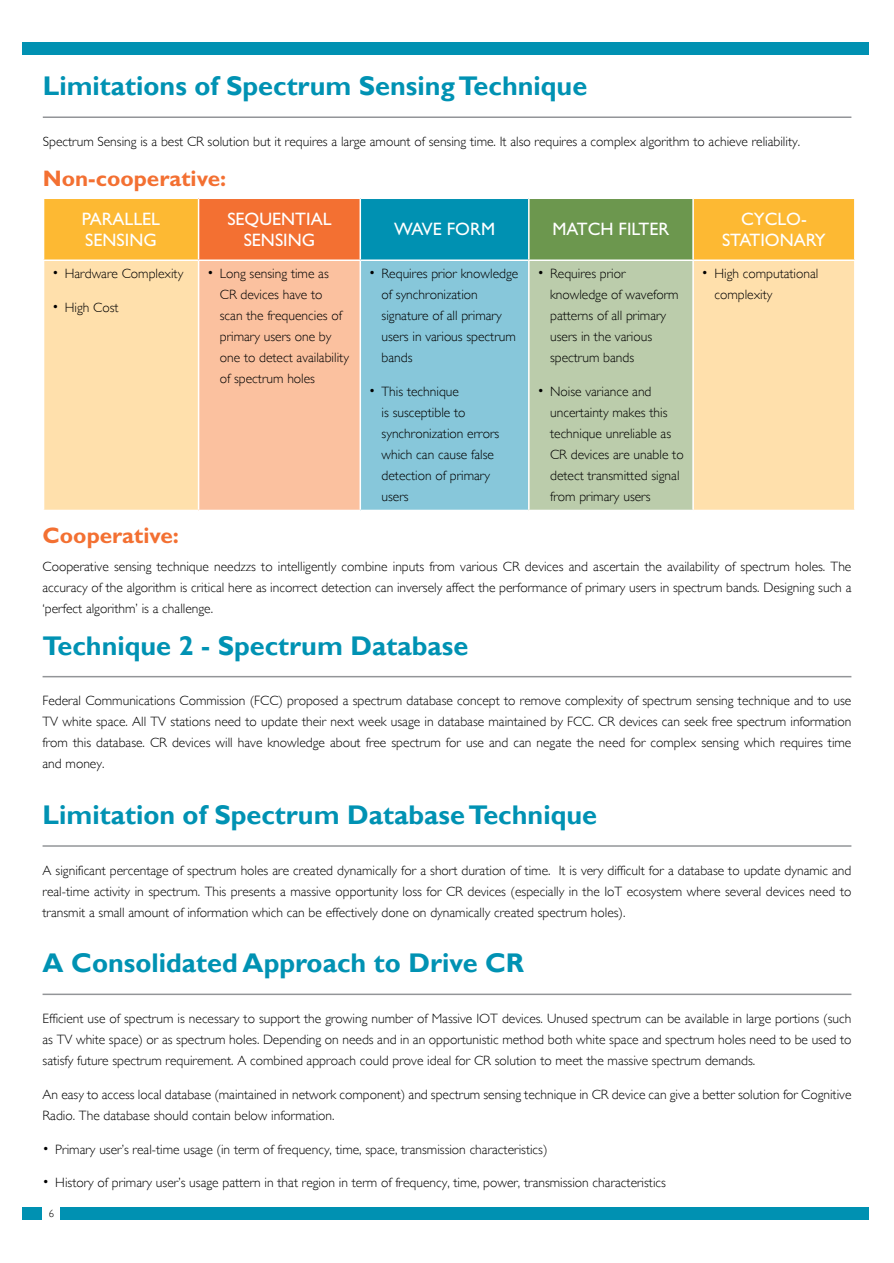
<style>
.page{position:relative;width:894px;height:1263px;background:#fff}
.page>*{position:absolute;margin:0;border:0;box-sizing:border-box;transform-origin:0 0}
.t1{font:700 27px "Gill Sans";color:#0092b3}
.t2{font:700 22.5px "Gill Sans Std";color:#f37032}
.t3{font:18px/21px "Gill Sans Std";color:#fff;text-align:center}
.t4{font:300 13.5px/21px "Gill Sans";color:#000}
.t5{font:300 10.5px "Gill Sans";color:#000}
</style>
<div class="page">
<div style="left:22px;top:43px;width:846px;height:12px;background:#0091b2"></div>
<div style="left:22px;top:1207px;width:846px;height:13px;background:#0091b2"></div>
<div style="left:43px;top:1207px;width:17px;height:13px;background:#fff"></div>
<hr style="left:43px;top:676px;width:808px;height:1px;background:#939598">
<hr style="left:43px;top:845px;width:808px;height:1px;background:#939598">
<hr style="left:43px;top:993px;width:808px;height:2px;background:#939598">
<hr style="left:43px;top:116px;width:808px;height:2px;background:#939598">
<div style="left:44px;top:199px;width:809px;height:60px;background:#fdb933"></div>
<div style="left:198px;top:198px;width:162px;height:62px;background:#f37032"></div>
<div style="left:360px;top:198px;width:168px;height:62px;background:#0091b2"></div>
<div style="left:528px;top:198px;width:164px;height:62px;background:#6c974e"></div>
<div style="left:44px;top:261px;width:809px;height:249px;background:#ffe0ac"></div>
<div style="left:198px;top:260px;width:162px;height:250px;background:#fbc19f"></div>
<div style="left:360px;top:260px;width:168px;height:250px;background:#87c7da"></div>
<div style="left:528px;top:260px;width:164px;height:250px;background:#bbccab"></div>
<hr style="left:198px;top:261px;width:1px;height:249px;background:#fff">
<hr style="left:359px;top:261px;width:2px;height:249px;background:#fff">
<hr style="left:528px;top:261px;width:1px;height:249px;background:#fff">
<hr style="left:692px;top:261px;width:1px;height:249px;background:#fff">
<hr style="left:198px;top:197px;width:162px;height:2px;background:#fff">
<hr style="left:198px;top:199px;width:1px;height:60px;background:#fff">
<hr style="left:360px;top:197px;width:168px;height:2px;background:#fff">
<hr style="left:359px;top:199px;width:2px;height:60px;background:#fff">
<hr style="left:528px;top:197px;width:164px;height:2px;background:#fff">
<hr style="left:528px;top:199px;width:1px;height:60px;background:#fff">
<hr style="left:692px;top:199px;width:1px;height:60px;background:#fff">
<hr style="left:198px;top:259px;width:162px;height:2px;background:#fff">
<hr style="left:360px;top:259px;width:168px;height:2px;background:#fff">
<hr style="left:528px;top:259px;width:164px;height:2px;background:#fff">
<h1 class="t1" style="left:43px;top:70px;width:545px">Limitations of Spectrum Sensing Technique</h1>
<p class="t4" style="left:43px;top:131px;width:758px">Spectrum Sensing is a best CR solution but it requires a large amount of sensing time. It also requires a complex algorithm to achieve reliability.</p>
<h2 class="t2" style="left:43px;top:165px;width:185px">Non-cooperative:</h2>
<h3 class="t3" style="left:82px;top:208px;width:80px;text-align:left">PARALLEL<br>SENSING</h3>
<h3 class="t3" style="left:227px;top:208px;width:106px">SEQUENTIAL<br>SENSING</h3>
<h3 class="t3" style="left:394px;top:219px;width:102px">WAVE FORM</h3>
<h3 class="t3" style="left:552px;top:219px;width:118px">MATCH FILTER</h3>
<h3 class="t3" style="left:721px;top:208px;width:105px">CYCLO-<br>STATIONARY</h3>
<p class="t4" style="left:52px;top:263px;width:133px">• Hardware Complexity</p>
<p class="t4" style="left:52px;top:297px;width:68px">• High Cost</p>
<p class="t4" style="left:220px;top:263px;width:130px;text-indent:-13px">• Long sensing time as<br>CR devices have to<br>scan the frequencies of primary users one by one to detect availability of spectrum holes</p>
<p class="t4" style="left:381px;top:263px;width:138px;text-indent:-13px">• Requires prior knowledge of synchronization signature of all primary users in various spectrum bands</p>
<p class="t4" style="left:381px;top:381px;width:119px;text-indent:-13px">• This technique<br>is susceptible to synchronization errors which can cause false detection of primary users</p>
<p class="t4" style="left:550px;top:263px;width:130px;text-indent:-13px">• Requires prior knowledge of waveform patterns of all primary users in the various spectrum bands</p>
<p class="t4" style="left:550px;top:381px;width:135px;text-indent:-13px">• Noise variance and uncertainty makes this technique unreliable as<br>CR devices are unable to detect transmitted signal from primary users</p>
<p class="t4" style="left:714px;top:263px;width:105px;text-indent:-13px">• High computational complexity</p>
<h2 class="t2" style="left:43px;top:522px;width:138px">Cooperative:</h2>
<p class="t4" style="left:43px;top:556px;width:810px;text-align:justify">Cooperative sensing technique needzzs to intelligently combine inputs from various CR devices and ascertain the availability of spectrum holes. The accuracy of the algorithm is critical here as incorrect detection can inversely affect the performance of primary users in spectrum bands. Designing such a ‘perfect algorithm’ is a challenge.</p>
<h1 class="t1" style="left:43px;top:629px;width:427px">Technique 2 - Spectrum Database</h1>
<p class="t4" style="left:43px;top:690px;width:810px;text-align:justify">Federal Communications Commission (FCC) proposed a spectrum database concept to remove complexity of spectrum sensing technique and to use TV white space. All TV stations need to update their next week usage in database maintained by FCC. CR devices can seek free spectrum information from this database. CR devices will have knowledge about free spectrum for use and can negate the need for complex sensing which requires time and money.</p>
<h1 class="t1" style="left:43px;top:798px;width:556px">Limitation of Spectrum Database Technique</h1>
<p class="t4" style="left:43px;top:860px;width:810px;text-align:justify">A significant percentage of spectrum holes are created dynamically for a short duration of time. It is very difficult for a database to update dynamic and real-time activity in spectrum. This presents a massive opportunity loss for CR devices (especially in the IoT ecosystem where several devices need to transmit a small amount of information which can be effectively done on dynamically created spectrum holes).</p>
<h1 class="t1" style="left:43px;top:947px;width:483px">A Consolidated Approach to Drive CR</h1>
<p class="t4" style="left:43px;top:1008px;width:810px;text-align:justify">Efficient use of spectrum is necessary to support the growing number of Massive IOT devices. Unused spectrum can be available in large portions (such as TV white space) or as spectrum holes. Depending on needs and in an opportunistic method both white space and spectrum holes need to be used to satisfy future spectrum requirement. A combined approach could prove ideal for CR solution to meet the massive spectrum demands.</p>
<p class="t4" style="left:43px;top:1084px;width:810px">An easy to access local database (maintained in network component) and spectrum sensing technique in CR device can give a better solution for Cognitive<br>Radio. The database should contain below information.</p>
<p class="t4" style="left:43px;top:1138px;width:506px">• Primary user’s real-time usage (in term of frequency, time, space, transmission characteristics)</p>
<p class="t4" style="left:43px;top:1172px;width:624px">• History of primary user’s usage pattern in that region in term of frequency, time, power, transmission characteristics</p>
<p class="t5" style="left:49px;top:1207px;width:7px">6</p>
</div>
